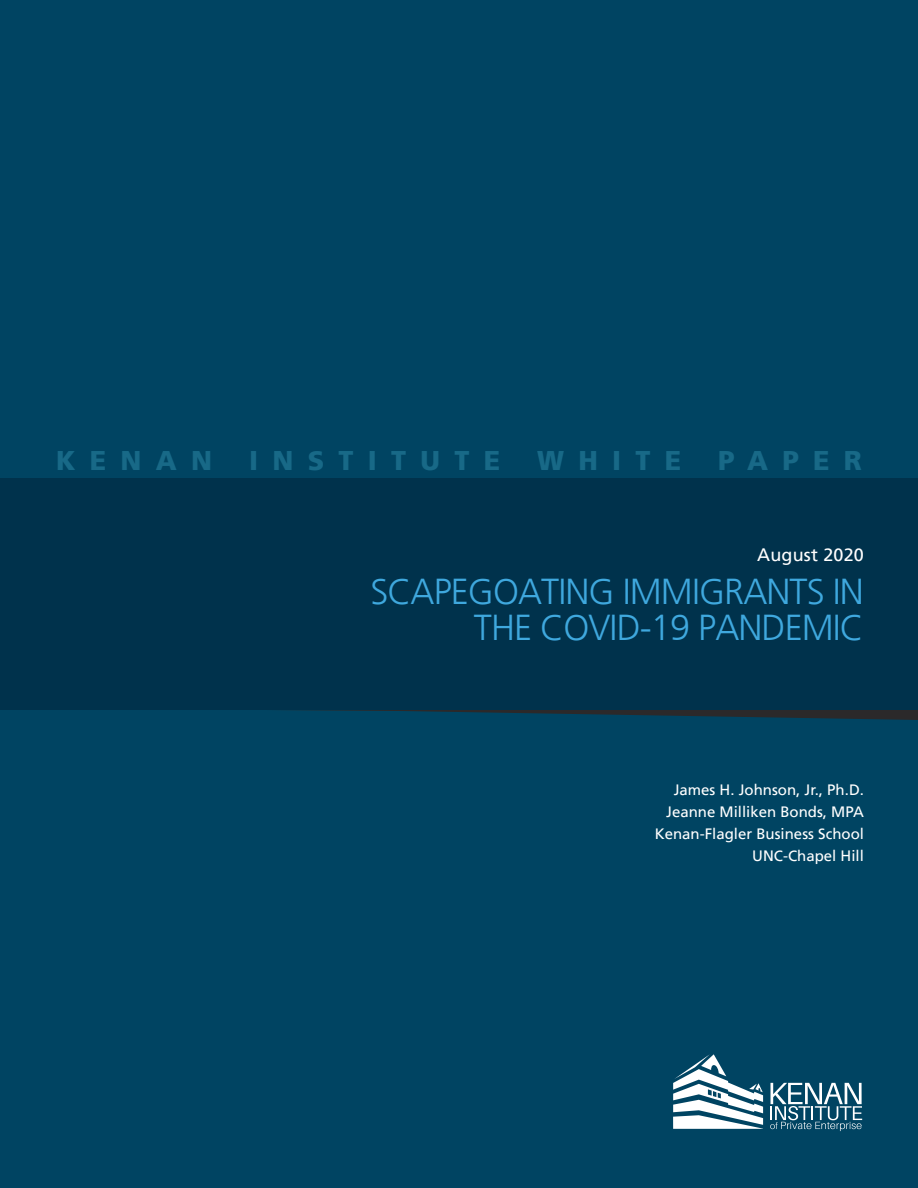
<style>
.page{position:relative;width:918px;height:1188px;background:#004462}
.page>*{position:absolute;margin:0;border:0;box-sizing:border-box;transform-origin:0 0}
.t1{font:300 36px/36px "Frutiger";letter-spacing:-.025em;color:#3fa8de;text-align:right}
.t2{font:900 27px "Frutiger";letter-spacing:.53em;color:#186987}
.New_Date{font:18px "Frutiger";letter-spacing:.01em;color:#fff}
.Names{font:15px "Frutiger";color:#fff}
</style>
<div class="page">
<svg style="left:290px;top:710px;width:628px;height:10px"></svg>
<div style="left:0;top:478px;width:918px;height:232px;background:#00324c"></div>
<svg style="left:673px;top:1054px;width:90px;height:75px"></svg>
<svg style="left:770px;top:1083px;width:92px;height:48px"></svg>
<h2 class="t2" style="left:56px;top:445px;width:158px">KENAN</h2>
<h2 class="t2" style="left:249px;top:445px;width:253px">INSTITUTE</h2>
<h2 class="t2" style="left:537px;top:445px;width:146px">WHITE</h2>
<h2 class="t2" style="left:718px;top:445px;width:145px">PAPER</h2>
<p class="New_Date" style="left:757px;top:545px;width:108px">August 2020</p>
<p class="t1" style="left:370px;top:574px;width:495px">SCAPEGOATING IMMIGRANTS IN<br>THE COVID-19 PANDEMIC</p>
<p class="Names" style="left:674px;top:781px;width:192px">James H. Johnson, Jr., Ph.D.</p>
<p class="Names" style="left:666px;top:803px;width:199px">Jeanne Milliken Bonds, MPA</p>
<p class="Names" style="left:655px;top:825px;width:211px">Kenan-Flagler Business School</p>
<p class="Names" style="left:752px;top:847px;width:113px">UNC-Chapel Hill</p>
</div>
